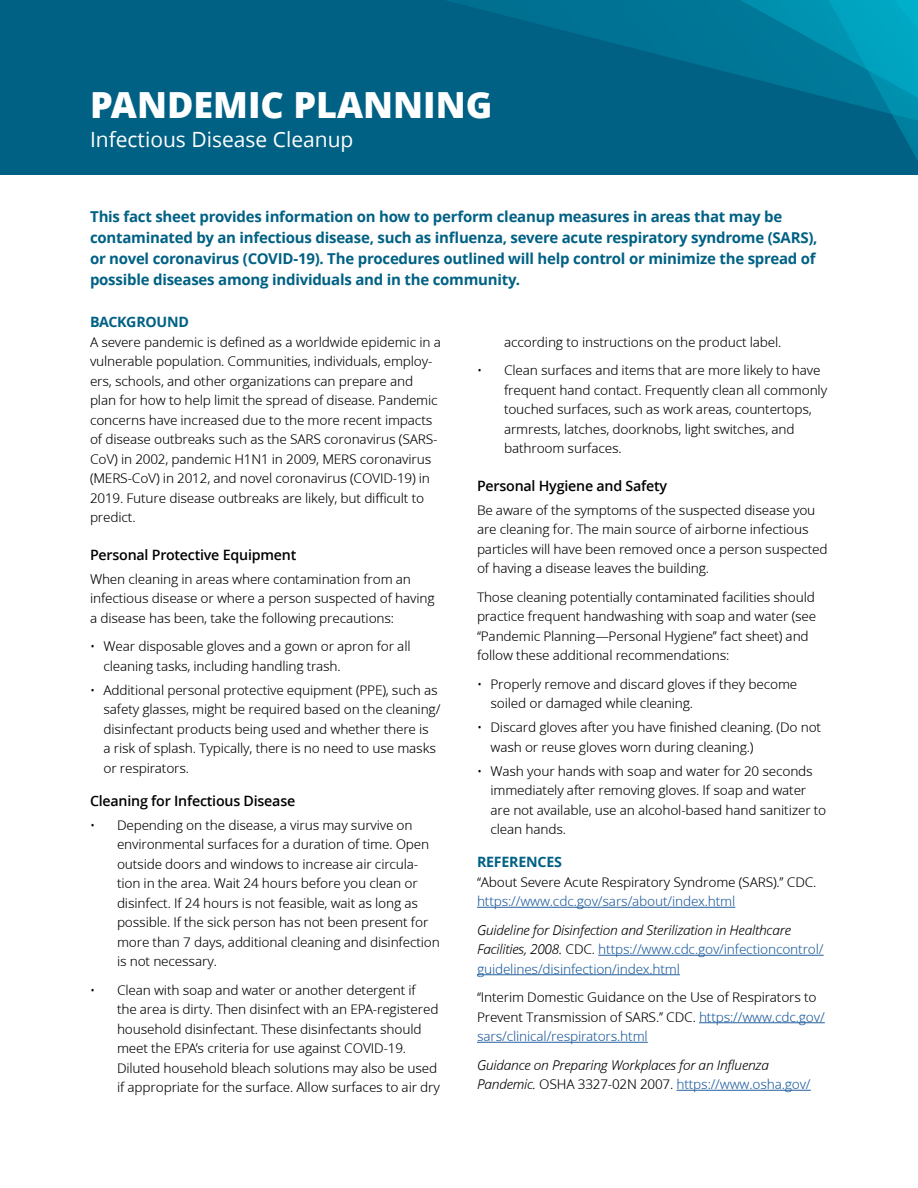
<style>
.page{position:relative;width:918px;height:1188px;background:#fff}
.page>*{position:absolute;margin:0;border:0;box-sizing:border-box;transform-origin:0 0}
.t1{font:800 36px "Zoramlds Lat";color:#fff}
.t2{font:21px "Zoramlds Lat";color:#fff}
.t3{font:700 15px/21px "Zoramlds Lat";letter-spacing:-.015em;color:#006184}
.t4{font:600 14.25px "Zoramlds Lat";letter-spacing:-.015em;color:#000}
.t5{font:700 14.25px "Zoramlds Lat";letter-spacing:-.015em;color:#006184}
.t6{font:13.5px/19.5px "Zoramlds Lat";letter-spacing:-.015em;color:#000}
.t7{font:13.5px/19.5px "Zoramlds Lat";letter-spacing:-.015em;color:#215e9e}
.t8{font:italic 13.5px/19.5px "Zoramlds Lat";letter-spacing:-.015em;color:#000}
.s1{font-style:italic;color:#000}
.s2{color:#000}
.s3{color:#215e9e}
.s4{font-style:normal}
.s5{font-style:normal;color:#215e9e}
</style>
<div class="page">
<div style="left:0;top:0;width:918px;height:175px;background:#006184"></div>
<hr style="left:477px;top:907px;width:258px;height:1px;background:#215e9e">
<hr style="left:598px;top:955px;width:226px;height:1px;background:#215e9e">
<hr style="left:477px;top:974px;width:203px;height:1px;background:#215e9e">
<hr style="left:699px;top:1022px;width:126px;height:1px;background:#215e9e">
<hr style="left:477px;top:1042px;width:171px;height:1px;background:#215e9e">
<hr style="left:677px;top:1090px;width:134px;height:1px;background:#215e9e">
<svg style="left:447px;top:0;width:293px;height:75px"></svg>
<svg style="left:740px;top:0;width:178px;height:161px"></svg>
<h1 class="t1" style="left:90px;top:77px;width:404px">PANDEMIC PLANNING</h1>
<h2 class="t2" style="left:90px;top:124px;width:265px">Infectious Disease Cleanup</h2>
<p class="t3" style="left:90px;top:207px;width:729px">This fact sheet provides information on how to perform cleanup measures in areas that may be contaminated by an infectious disease, such as influenza, severe acute respiratory syndrome (SARS), or novel coronavirus (COVID-19). The procedures outlined will help control or minimize the spread of possible diseases among individuals and in the community.</p>
<p class="t5" style="left:90px;top:311px;width:101px">BACKGROUND</p>
<p class="t6" style="left:90px;top:332px;width:352px">A severe pandemic is defined as a worldwide epidemic in a vulnerable population. Communities, individuals, employ&shy;ers, schools, and other organizations can prepare and plan for how to help limit the spread of disease. Pandemic concerns have increased due to the more recent impacts of disease outbreaks such as the SARS coronavirus (SARS-CoV) in 2002, pandemic H1N1 in 2009, MERS coronavirus (MERS-CoV) in 2012, and novel coronavirus (COVID-19) in 2019. Future disease outbreaks are likely, but difficult to predict.</p>
<p class="t4" style="left:90px;top:544px;width:208px">Personal Protective Equipment</p>
<p class="t6" style="left:90px;top:569px;width:346px">When cleaning in areas where contamination from an infectious disease or where a person suspected of having a disease has been, take the following precautions:</p>
<p class="t6" style="left:104px;top:637px;width:309px;text-indent:-14px">• Wear disposable gloves and a gown or apron for all cleaning tasks, including handling trash.</p>
<p class="t6" style="left:104px;top:680px;width:338px;text-indent:-14px">• Additional personal protective equipment (PPE), such as safety glasses, might be required based on the cleaning/ disinfectant products being used and whether there is<br>a risk of splash. Typically, there is no need to use masks or respirators.</p>
<p class="t4" style="left:90px;top:790px;width:207px">Cleaning for Infectious Disease</p>
<p class="t6" style="left:117px;top:815px;width:325px;text-indent:-27px">• Depending on the disease, a virus may survive on environmental surfaces for a duration of time. Open outside doors and windows to increase air circula&shy;tion in the area. Wait 24 hours before you clean or disinfect. If 24 hours is not feasible, wait as long as possible. If the sick person has not been present for more than 7 days, additional cleaning and disinfection is not necessary.</p>
<p class="t6" style="left:117px;top:980px;width:325px;text-indent:-27px">• Clean with soap and water or another detergent if<br>the area is dirty. Then disinfect with an EPA-registered household disinfectant. These disinfectants should meet the EPA’s criteria for use against COVID-19.<br>Diluted household bleach solutions may also be used if appropriate for the surface. Allow surfaces to air dry</p>
<p class="t6" style="left:504px;top:332px;width:279px">according to instructions on the product label.</p>
<p class="t6" style="left:504px;top:361px;width:325px;text-indent:-27px">• Clean surfaces and items that are more likely to have frequent hand contact. Frequently clean all commonly touched surfaces, such as work areas, countertops, armrests, latches, doorknobs, light switches, and bathroom surfaces.</p>
<p class="t4" style="left:477px;top:475px;width:192px">Personal Hygiene and Safety</p>
<p class="t6" style="left:477px;top:500px;width:352px">Be aware of the symptoms of the suspected disease you are cleaning for. The main source of airborne infectious particles will have been removed once a person suspected of having a disease leaves the building.</p>
<p class="t6" style="left:477px;top:587px;width:341px">Those cleaning potentially contaminated facilities should practice frequent handwashing with soap and water (see “Pandemic Planning—Personal Hygiene” fact sheet) and follow these additional recommendations:</p>
<p class="t6" style="left:490px;top:674px;width:308px;text-indent:-14px">• Properly remove and discard gloves if they become soiled or damaged while cleaning.</p>
<p class="t6" style="left:490px;top:718px;width:332px;text-indent:-14px">• Discard gloves after you have finished cleaning. (Do not wash or reuse gloves worn during cleaning.)</p>
<p class="t6" style="left:490px;top:761px;width:337px;text-indent:-14px">• Wash your hands with soap and water for 20 seconds immediately after removing gloves. If soap and water are not available, use an alcohol-based hand sanitizer to clean hands.</p>
<p class="t5" style="left:477px;top:851px;width:87px">REFERENCES</p>
<p class="t6" style="left:477px;top:872px;width:341px">“About Severe Acute Respiratory Syndrome (SARS).” CDC.</p>
<p class="t7" style="left:477px;top:892px;width:260px">https://www.cdc.gov/sars/about/index.html</p>
<p class="t7" style="left:477px;top:920px;width:348px"><span class="s1">Guideline for Disinfection and Sterilization in Healthcare<br>Facilities, 2008.</span> <span class="s2">CDC.</span> https://www.cdc.gov/infectioncontrol/ guidelines/disinfection/index.html</p>
<p class="t6" style="left:477px;top:988px;width:349px">“Interim Domestic Guidance on the Use of Respirators to<br>Prevent Transmission of SARS.” CDC. <span class="s3">https://www.cdc.gov/ sars/clinical/respirators.html</span></p>
<p class="t8" style="left:477px;top:1055px;width:335px">Guidance on Preparing Workplaces for an Influenza<br>Pandemic. <span class="s4">OSHA 3327-02N 2007.</span> <span class="s5">https://www.osha.gov/</span></p>
</div>
